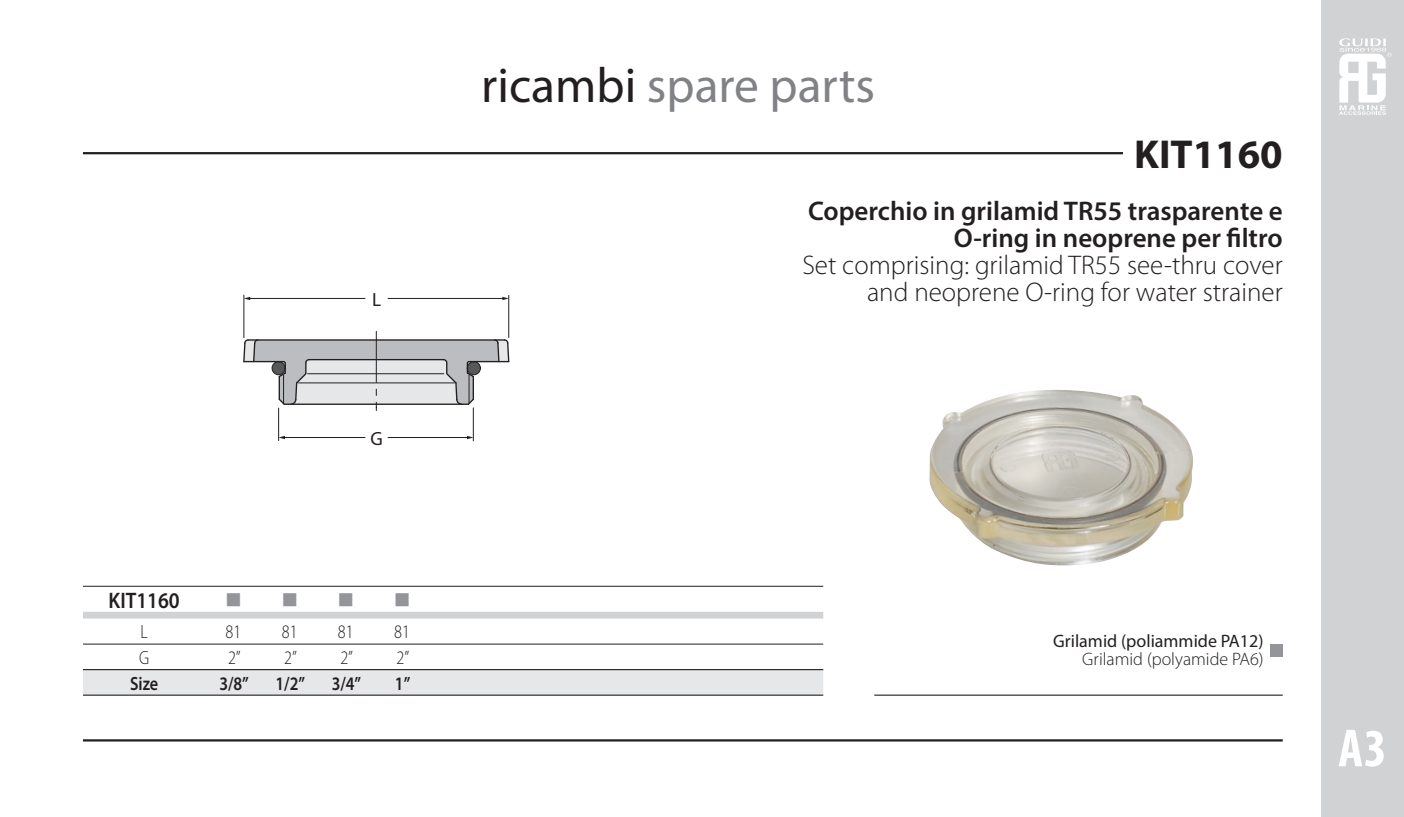
<style>
.page{position:relative;width:1404px;height:817px;background:#fff}
.page>*{position:absolute;margin:0;border:0;box-sizing:border-box;transform-origin:0 0}
.t1{font:700 condensed 54px "Myriad Pro";color:#fff}
.t2{font:49.5px "Myriad Pro";color:#808285}
.t3{font:700 40.5px "Myriad Pro";color:#231f20}
.t4{font:300 27px/27px "Myriad Pro";color:#231f20;text-align:right}
.t5{font:600 27px/27px "Myriad Pro";color:#231f20;text-align:right}
.t6{font:600 22.5px "Myriad Pro";color:#231f20;scale:.9 1}
.t7{font:300 19.12px "Myriad Pro";color:#231f20;scale:.85 1}
.t8{font:600 19.12px "Myriad Pro";color:#231f20;scale:.85 1}
.t9{font:19.12px "Myriad Pro";color:#231f20}
.t10{font:18px "Myriad Pro";color:#231f20}
.t11{font:300 18px "Myriad Pro";color:#231f20}
.s1{color:#231f20}
</style>
<div class="page">
<hr style="left:83px;top:739px;width:1199px;height:2px;background:#231f20">
<div style="left:1320px;top:0;width:83px;height:816px;background:#d1d2d4"></div>
<svg style="left:1339px;top:38px;width:52px;height:77px"></svg>
<hr style="left:874px;top:694px;width:408px;height:1px;background:#231f20">
<hr style="left:83px;top:152px;width:1193px;height:2px;background:#231f20">
<div style="left:1123px;top:137px;width:159px;height:31px;background:#fff"></div>
<img style="left:929px;top:389px;width:264px;height:177px">
<svg style="left:243px;top:331px;width:267px;height:79px"></svg>
<hr style="left:298px;top:382px;width:156px;height:1px;background:#231f20">
<hr style="left:284px;top:437px;width:184px;height:1px;background:#231f20">
<svg style="left:279px;top:435px;width:6px;height:4px"></svg>
<svg style="left:467px;top:435px;width:6px;height:4px"></svg>
<hr style="left:278px;top:408px;width:1px;height:32px;background:#231f20">
<hr style="left:473px;top:408px;width:1px;height:33px;background:#231f20">
<div style="left:365px;top:426px;width:22px;height:22px;background:#fff;border-radius:50%"></div>
<hr style="left:249px;top:298px;width:254px;height:1px;background:#231f20">
<svg style="left:244px;top:297px;width:6px;height:3px"></svg>
<svg style="left:502px;top:297px;width:6px;height:3px"></svg>
<hr style="left:243px;top:295px;width:1px;height:42px;background:#231f20">
<hr style="left:508px;top:295px;width:1px;height:42px;background:#231f20">
<div style="left:365px;top:287px;width:22px;height:22px;background:#fff;border-radius:50%"></div>
<div style="left:1269px;top:644px;width:13px;height:12px;background:#939598"></div>
<div style="left:83px;top:670px;width:740px;height:24px;background:#e6e7e9"></div>
<hr style="left:83px;top:669px;width:740px;height:1px;background:#231f20">
<hr style="left:83px;top:694px;width:740px;height:1px;background:#231f20">
<hr style="left:83px;top:585px;width:740px;height:1px;background:#231f20">
<hr style="left:83px;top:643px;width:740px;height:1px;background:#231f20">
<div style="left:83px;top:612px;width:740px;height:6px;background:#d1d2d4"></div>
<p class="t9" style="left:372px;top:292px;width:11px">L</p>
<p class="t9" style="left:370px;top:431px;width:14px">G</p>
<p class="t6" style="left:109px;top:591px;width:81px">KIT1160</p>
<p class="t7" style="left:141px;top:624px;width:10px">L</p>
<p class="t7" style="left:225px;top:624px;width:20px">81</p>
<p class="t7" style="left:282px;top:624px;width:20px">81</p>
<p class="t7" style="left:338px;top:624px;width:20px">81</p>
<p class="t7" style="left:394px;top:624px;width:20px">81</p>
<p class="t7" style="left:139px;top:650px;width:13px">G</p>
<p class="t7" style="left:228px;top:650px;width:16px">2”</p>
<p class="t7" style="left:284px;top:650px;width:16px">2”</p>
<p class="t7" style="left:340px;top:650px;width:16px">2”</p>
<p class="t7" style="left:396px;top:650px;width:16px">2”</p>
<p class="t8" style="left:130px;top:675px;width:35px">Size</p>
<p class="t8" style="left:219px;top:675px;width:36px">3/8”</p>
<p class="t8" style="left:275px;top:675px;width:36px">1/2”</p>
<p class="t8" style="left:332px;top:675px;width:36px">3/4”</p>
<p class="t8" style="left:395px;top:675px;width:20px">1”</p>
<h2 class="t2" style="left:481px;top:67px;width:395px"><span class="s1">ricambi</span> spare parts</h2>
<h3 class="t3" style="left:1133px;top:139px;width:150px">KIT1160</h3>
<p class="t5" style="left:808px;top:200px;width:476px">Coperchio in grilamid TR55 trasparente e<br>O-ring in neoprene per filtro</p>
<p class="t4" style="left:802px;top:254px;width:482px">Set comprising: grilamid TR55 see-thru cover and neoprene O-ring for water strainer</p>
<p class="t10" style="left:1053px;top:633px;width:212px">Grilamid (poliammide PA12)</p>
<p class="t11" style="left:1082px;top:651px;width:183px">Grilamid (polyamide PA6)</p>
<h1 class="t1" style="left:1337px;top:727px;width:50px">A3</h1>
</div>
